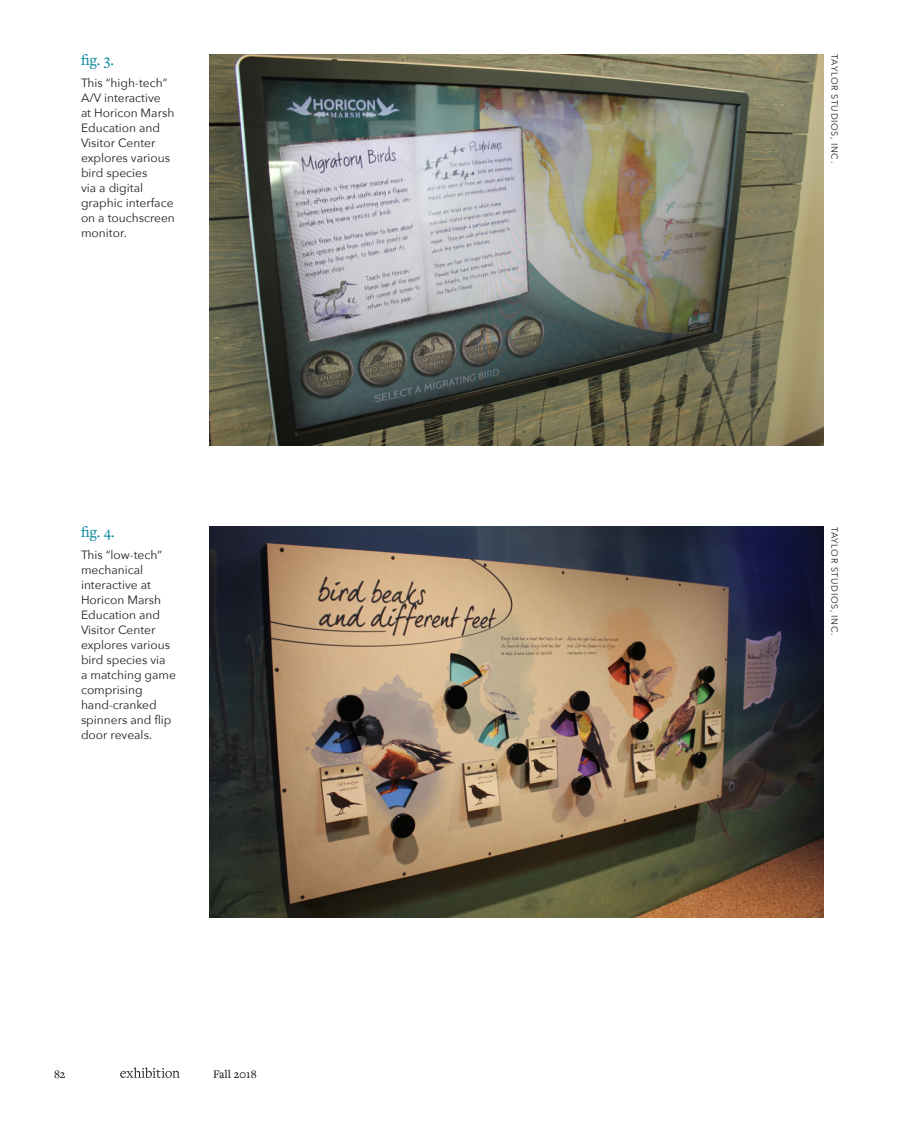
<style>
.page{position:relative;width:918px;height:1134px;background:#fff}
.page>*{position:absolute;margin:0;border:0;box-sizing:border-box;transform-origin:0 0}
.t1{font:15.75px "Freight Text Pro";color:#008599}
.t2{font:12px/15px "Avenir Next";color:#231f20}
.t3{font:500 12px "Freight Text Pro";color:#231f20}
.t4{font:9px "Avenir Next";letter-spacing:.075em;color:#231f20}
</style>
<div class="page">
<svg style="left:120px;top:1067px;width:60px;height:11px"></svg>
<img style="left:209px;top:54px;width:615px;height:392px">
<img style="left:209px;top:526px;width:615px;height:392px">
<h1 class="t1" style="left:81px;top:50px;width:35px">fig. 3.</h1>
<p class="t2" style="left:81px;top:75px;width:95px">This “high-tech”<br>A/V interactive<br>at Horicon Marsh<br>Education and<br>Visitor Center explores various bird species<br>via a digital graphic interface on a touchscreen monitor.</p>
<h1 class="t1" style="left:81px;top:522px;width:35px">fig. 4.</h1>
<p class="t2" style="left:81px;top:547px;width:97px">This “low-tech” mechanical interactive at<br>Horicon Marsh<br>Education and<br>Visitor Center explores various bird species via<br>a matching game comprising hand-cranked spinners and flip door reveals.</p>
<p class="t3" style="left:54px;top:1066px;width:13px">82</p>
<p class="t3" style="left:213px;top:1066px;width:45px">Fall 2018</p>
<p class="t4" style="left:842px;top:54px;width:110px;rotate:90deg">TAYLOR STUDIOS, INC.</p>
<p class="t4" style="left:842px;top:526px;width:110px;rotate:90deg">TAYLOR STUDIOS, INC.</p>
</div>
